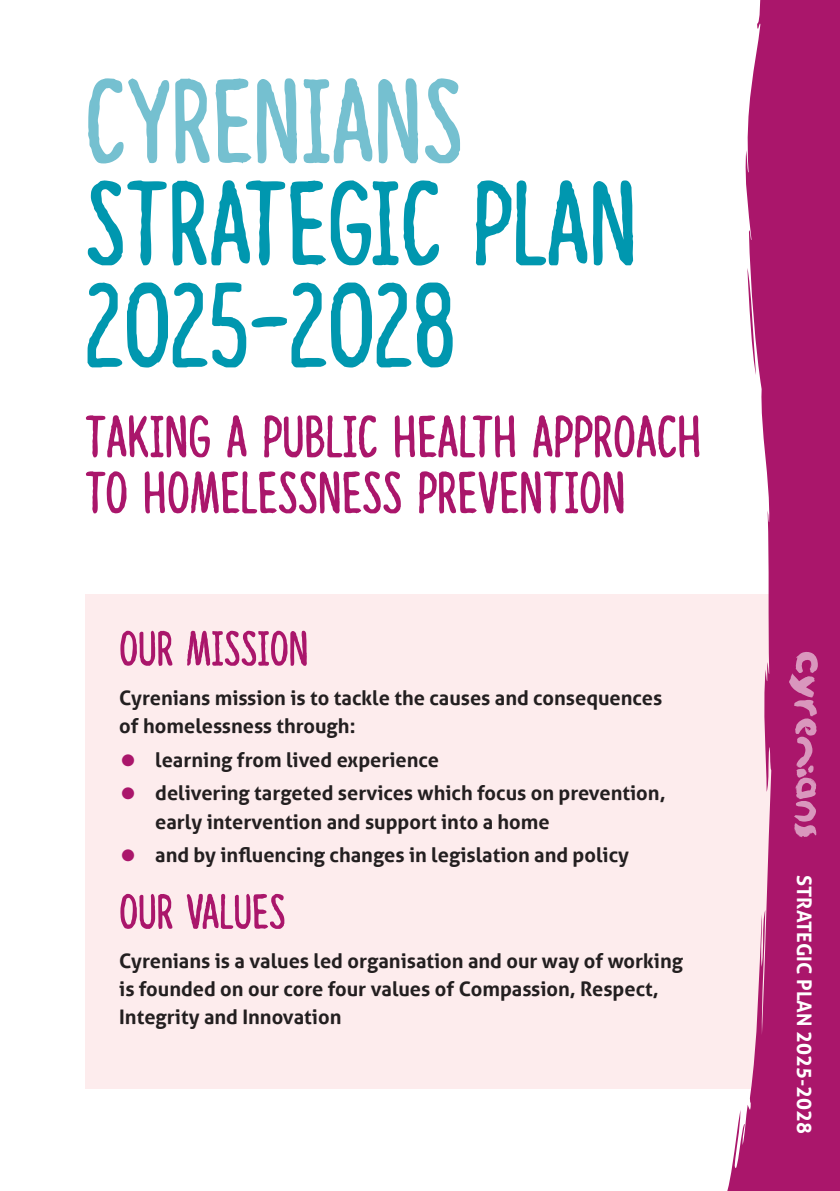
<style>
.page{position:relative;width:840px;height:1191px;background:#fff}
.page>*{position:absolute;margin:0;border:0;box-sizing:border-box;transform-origin:0 0}
.t1{font:121.2px/102px "Lazingonasunnyafternoon";color:#0097af}
.t2{font:121.2px "Lazingonasunnyafternoon";color:#75c0d0}
.t3{font:60px/56px "Lazingonasunnyafternoon";color:#aa166b}
.t4{font:50px "Lazingonasunnyafternoon";color:#aa166b}
.t5{font:700 20px/28px "Aller";color:#231f20}
.t6{font:700 20px "Aller";color:#fff}
.s1{font-size:40px;color:#aa166b}
</style>
<div class="page">
<div style="left:85px;top:594px;width:703px;height:495px;background:#fdeced"></div>
<svg style="left:727px;top:0;width:112px;height:1191px;fill:#aa166b"></svg>
<svg style="left:788px;top:651px;width:29px;height:186px;background:#bc488a"></svg>
<h1 class="t2" style="left:85px;top:50px;width:379px">CYRENIANS</h1>
<h1 class="t1" style="left:85px;top:170px;width:553px">STRATEGIC PLAN<br>2025-2028</h1>
<h2 class="t3" style="left:85px;top:407px;width:617px">TAKING A PUBLIC HEALTH APPROACH<br>TO HOMELESSNESS PREVENTION</h2>
<h3 class="t4" style="left:119px;top:619px;width:191px">OUR MISSION</h3>
<p class="t5" style="left:119px;top:684px;width:544px">Cyrenians mission is to tackle the causes and consequences of homelessness through:</p>
<p class="t5" style="left:119px;top:745px;width:321px"><span class="s1">•</span> learning from lived experience</p>
<p class="t5" style="left:155px;top:779px;width:511px;text-indent:-36px"><span class="s1">•</span> delivering targeted services which focus on prevention, early intervention and support into a home</p>
<p class="t5" style="left:119px;top:841px;width:511px"><span class="s1">•</span> and by influencing changes in legislation and policy</p>
<h3 class="t4" style="left:119px;top:882px;width:168px">OUR VALUES</h3>
<p class="t5" style="left:119px;top:947px;width:565px">Cyrenians is a values led organisation and our way of working is founded on our core four values of Compassion, Respect,<br>Integrity and Innovation</p>
<p class="t6" style="left:816px;top:875px;width:261px;rotate:90deg">STRATEGIC PLAN 2025-2028</p>
</div>
